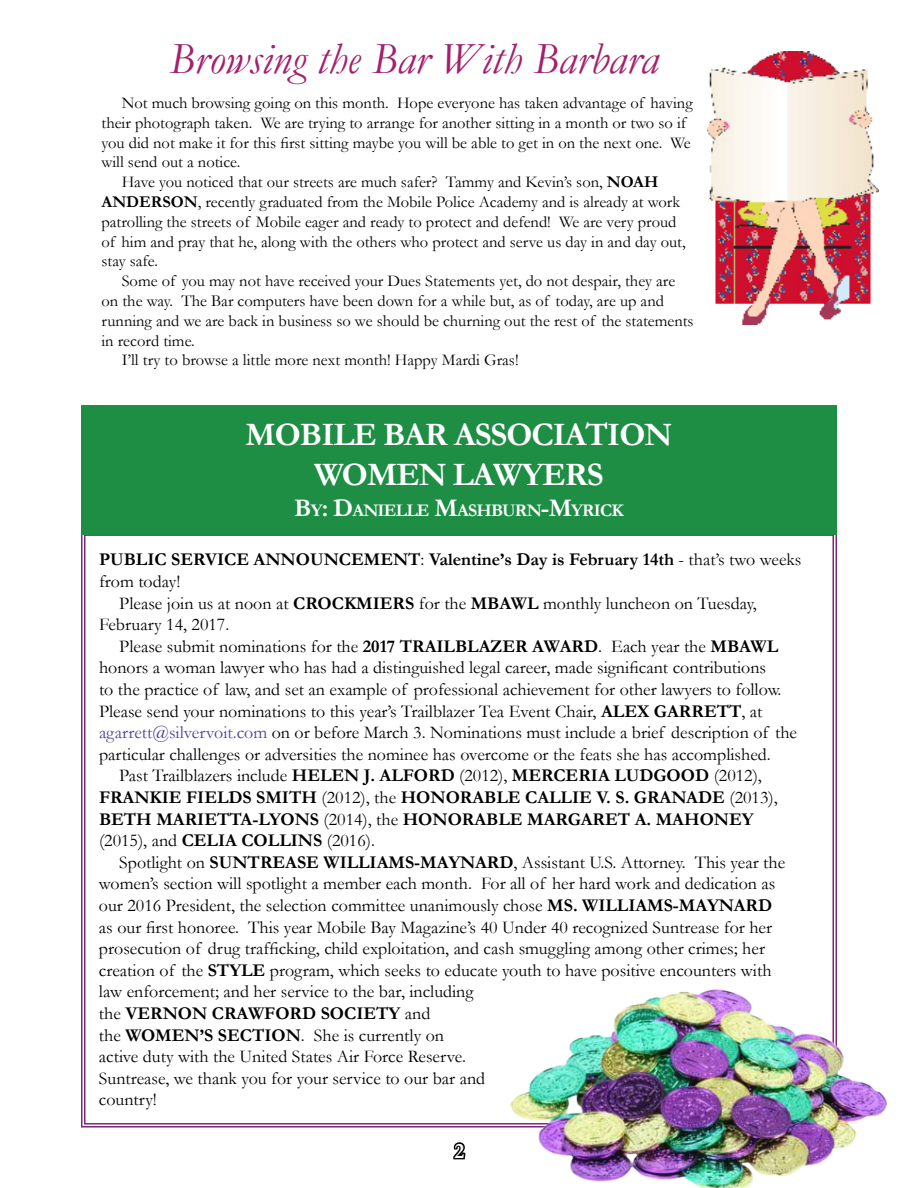
<style>
.page{position:relative;width:918px;height:1188px;background:#fff}
.page>*{position:absolute;margin:0;border:0;box-sizing:border-box;transform-origin:0 0}
.t1{font:italic 45px "Garamond";color:#a5206c}
.t2{font:700 33px "Garamond";letter-spacing:-.03em;color:#fff}
.t3{font:700 22.05px "Garamond";color:#fff;scale:.95 1}
.t4{font:18px "Garamond";color:#000}
.t5{font:700 18px "Garamond";color:#000}
.t6{font:700 17.85px "Garamond";letter-spacing:-.045em;color:#fff}
.t7{font:16.5px "Garamond";color:#000}
.s1{font-weight:700}
.s2{font-size:25.5px}
.s3{font-weight:400}
.s4{color:#4a419a}
</style>
<div class="page">
<svg style="left:453px;top:1142px;width:13px;height:18px"></svg>
<img style="left:707px;top:52px;width:172px;height:272px">
<svg style="left:81px;top:534px;width:756px;height:594px"></svg>
<div style="left:81px;top:405px;width:756px;height:129px;background:#1e8e44"></div>
<img style="left:511px;top:989px;width:375px;height:199px">
<h1 class="t1" style="left:169px;top:29px;width:491px">Browsing the Bar With Barbara</h1>
<p class="t7" style="left:122px;top:92px;width:573px">Not much browsing going on this month. Hope everyone has taken advantage of having</p>
<p class="t7" style="left:102px;top:112px;width:586px">their photograph taken. We are trying to arrange for another sitting in a month or two so if</p>
<p class="t7" style="left:102px;top:131px;width:591px">you did not make it for this first sitting maybe you will be able to get in on the next one. We</p>
<p class="t7" style="left:102px;top:151px;width:140px">will send out a notice.</p>
<p class="t7" style="left:122px;top:171px;width:538px">Have you noticed that our streets are much safer? Tammy and Kevin’s son, <span class="s1">NOAH</span></p>
<p class="t7" style="left:102px;top:191px;width:580px"><span class="s1">ANDERSON</span>, recently graduated from the Mobile Police Academy and is already at work</p>
<p class="t7" style="left:102px;top:211px;width:577px">patrolling the streets of Mobile eager and ready to protect and defend! We are very proud</p>
<p class="t7" style="left:102px;top:230px;width:586px">of him and pray that he, along with the others who protect and serve us day in and day out,</p>
<p class="t7" style="left:102px;top:250px;width:58px">stay safe.</p>
<p class="t7" style="left:122px;top:270px;width:555px">Some of you may not have received your Dues Statements yet, do not despair, they are</p>
<p class="t7" style="left:102px;top:290px;width:564px">on the way. The Bar computers have been down for a while but, as of today, are up and</p>
<p class="t7" style="left:102px;top:310px;width:594px">running and we are back in business so we should be churning out the rest of the statements</p>
<p class="t7" style="left:102px;top:329px;width:95px">in record time.</p>
<p class="t7" style="left:122px;top:349px;width:398px">I’ll try to browse a little more next month! Happy Mardi Gras!</p>
<h2 class="t2" style="left:246px;top:413px;width:51px">MOBILE</h2>
<h2 class="t2" style="left:383px;top:413px;width:23px">BAR</h2>
<h2 class="t2" style="left:454px;top:413px;width:21px">ASSO</h2>
<h2 class="t2" style="left:532px;top:413px;width:42px">CIATION</h2>
<h2 class="t2" style="left:314px;top:452px;width:163px">WOMEN LAW</h2>
<h2 class="t2" style="left:522px;top:452px;width:42px">YERS</h2>
<p class="t6" style="left:294px;top:498px;width:331px"><span class="s2">B</span>Y<span class="s2">: D</span>ANIELLE <span class="s2">M</span>ASHBURN<span class="s2">-M</span>YRICK</p>
<p class="t5" style="left:99px;top:547px;width:704px">PUBLIC SERVICE ANNOUNCEMENT<span class="s3">:</span> Valentine’s Day is February 14th <span class="s3">- that’s two weeks</span></p>
<p class="t4" style="left:99px;top:569px;width:83px">from today!</p>
<p class="t4" style="left:119px;top:591px;width:639px">Please join us at noon at <span class="s1">CROCKMIERS</span> for the <span class="s1">MBAWL</span> monthly luncheon on Tuesday,</p>
<p class="t4" style="left:99px;top:612px;width:132px">February 14, 2017.</p>
<p class="t4" style="left:119px;top:634px;width:660px">Please submit nominations for the <span class="s1">2017 TRAILBLAZER AWARD</span>. Each year the <span class="s1">MBAWL</span></p>
<p class="t4" style="left:99px;top:656px;width:669px">honors a woman lawyer who has had a distinguished legal career, made significant contributions</p>
<p class="t4" style="left:99px;top:677px;width:684px">to the practice of law, and set an example of professional achievement for other lawyers to follow.</p>
<p class="t4" style="left:99px;top:699px;width:665px">Please send your nominations to this year’s Trailblazer Tea Event Chair, <span class="s1">ALEX GARRETT</span>, at</p>
<p class="t4" style="left:99px;top:720px;width:700px"><span class="s4">agarrett@silvervoit.com</span> on or before March 3. Nominations must include a brief description of the</p>
<p class="t4" style="left:99px;top:742px;width:673px">particular challenges or adversities the nominee has overcome or the feats she has accomplished.</p>
<p class="t4" style="left:119px;top:764px;width:644px">Past Trailblazers include <span class="s1">HELEN J. ALFORD</span> (2012), <span class="s1">MERCERIA LUDGOOD</span> (2012),</p>
<p class="t5" style="left:99px;top:785px;width:680px">FRANKIE FIELDS SMITH <span class="s3">(2012), the</span> HONORABLE CALLIE V. S. GRANADE <span class="s3">(2013),</span></p>
<p class="t5" style="left:99px;top:807px;width:656px">BETH MARIETTA-LYONS <span class="s3">(2014), the</span> HONORABLE MARGARET A. MAHONEY</p>
<p class="t4" style="left:99px;top:828px;width:278px">(2015), and <span class="s1">CELIA COLLINS</span> (2016).</p>
<p class="t4" style="left:119px;top:850px;width:667px">Spotlight on <span class="s1">SUNTREASE WILLIAMS-MAYNARD</span>, Assistant U.S. Attorney. This year the</p>
<p class="t4" style="left:99px;top:872px;width:678px">women’s section will spotlight a member each month. For all of her hard work and dedication as</p>
<p class="t4" style="left:99px;top:893px;width:675px">our 2016 President, the selection committee unanimously chose <span class="s1">MS. WILLIAMS-MAYNARD</span></p>
<p class="t4" style="left:99px;top:915px;width:675px">as our first honoree. This year Mobile Bay Magazine’s 40 Under 40 recognized Suntrease for her</p>
<p class="t4" style="left:99px;top:936px;width:668px">prosecution of drug trafficking, child exploitation, and cash smuggling among other crimes; her</p>
<p class="t4" style="left:99px;top:958px;width:674px">creation of the <span class="s1">STYLE</span> program, which seeks to educate youth to have positive encounters with</p>
<p class="t4" style="left:99px;top:980px;width:376px">law enforcement; and her service to the bar, including</p>
<p class="t5" style="left:99px;top:1001px;width:333px"><span class="s3">the</span> VERNON CRAWFORD SOCIETY <span class="s3">and</span></p>
<p class="t4" style="left:99px;top:1023px;width:347px">the <span class="s1">WOMEN’S SECTION</span>. She is currently on</p>
<p class="t4" style="left:99px;top:1044px;width:369px">active duty with the United States Air Force Reserve.</p>
<p class="t4" style="left:99px;top:1066px;width:388px">Suntrease, we thank you for your service to our bar and</p>
<p class="t4" style="left:99px;top:1088px;width:59px">country!</p>
<p class="t3" style="left:454px;top:1136px;width:12px">2</p>
</div>
